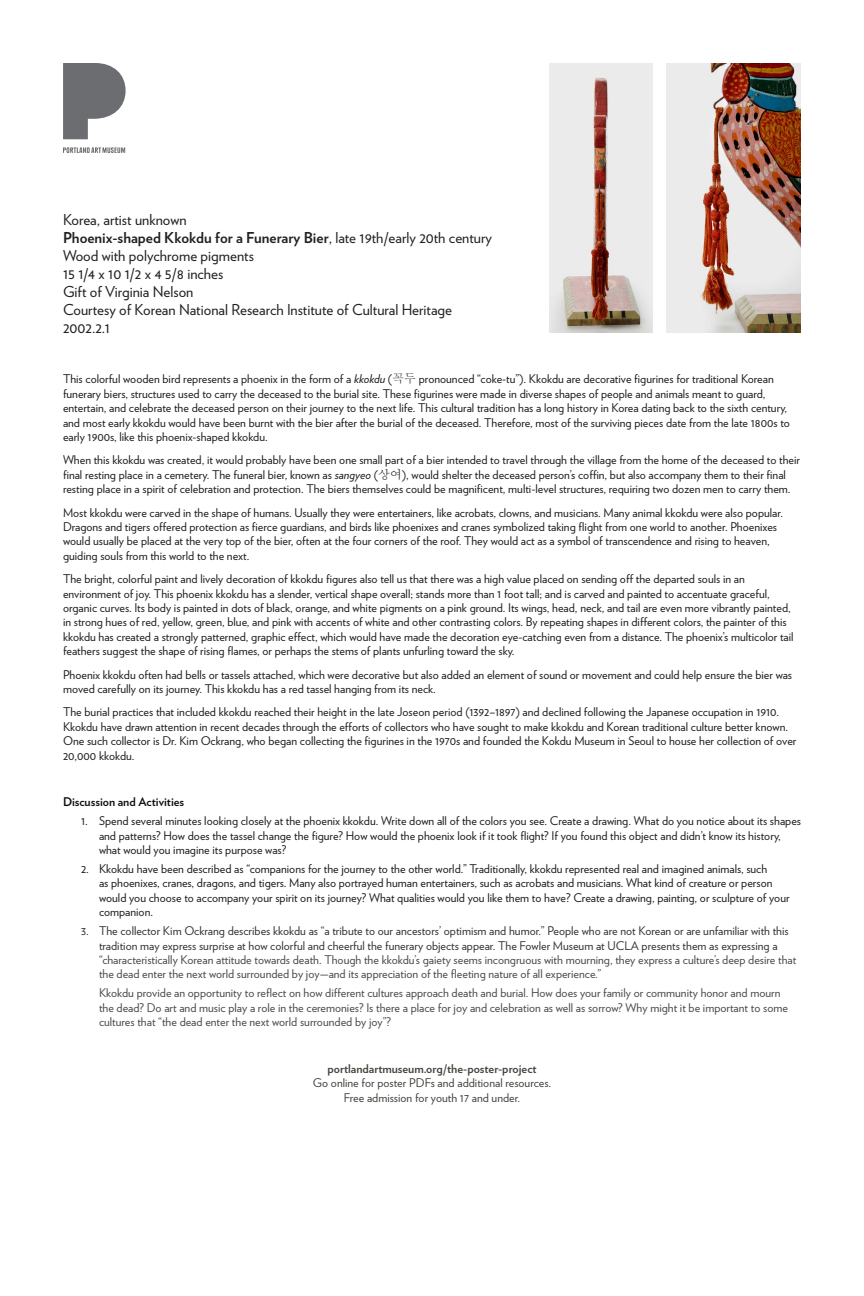
<style>
.page{position:relative;width:864px;height:1296px;background:#fff}
.page>*{position:absolute;margin:0;border:0;box-sizing:border-box;transform-origin:0 0}
.Tombstone{font:15px "Verlag";color:#231f20}
.Tombstone-2{font:700 15px "Verlag";color:#231f20}
.Body{font:12px/14.4px "Verlag";color:#231f20}
.t1{font:12px/14.4px "Verlag";color:#363636}
.numbered_bullets{font:12px/14.4px "Verlag";color:#4c4c51}
.Body-2{font:12px "Verlag";color:#484540}
.Body-3{font:700 12px "Verlag";color:#484540}
.Body-4{font:700 12px "Verlag";color:#111}
.s1{font-weight:400}
.s2{font-style:italic}
.s3{font-family:"Adobe Myungjo Std";font-weight:500;color:#333}
.s4{font-family:"Adobe Myungjo Std";font-weight:500}
.s5{color:#4c4c51}
</style>
<div class="page">
<img style="left:666px;top:63px;width:135px;height:269px">
<img style="left:550px;top:63px;width:102px;height:269px">
<svg style="left:63px;top:147px;width:62px;height:6px"></svg>
<svg style="left:63px;top:63px;width:63px;height:76px"></svg>
<p class="Tombstone" style="left:63px;top:208px;width:125px">Korea, artist unknown</p>
<p class="Tombstone-2" style="left:63px;top:226px;width:431px">Phoenix-shaped Kkokdu for a Funerary Bier<span class="s1">, late 19th/early 20th century</span></p>
<p class="Tombstone" style="left:63px;top:244px;width:192px">Wood with polychrome pigments</p>
<p class="Tombstone" style="left:63px;top:262px;width:162px">15 1/4 x 10 1/2 x 4 5/8 inches</p>
<p class="Tombstone" style="left:63px;top:280px;width:132px">Gift of Virginia Nelson</p>
<p class="Tombstone" style="left:63px;top:298px;width:391px">Courtesy of Korean National Research Institute of Cultural Heritage</p>
<p class="Tombstone" style="left:63px;top:316px;width:48px">2002.2.1</p>
<p class="Body" style="left:63px;top:371px;width:728px">This colorful wooden bird represents a phoenix in the form of a <span class="s2">kkokdu</span> (<span class="s3">꼭두</span> pronounced “coke-tu”). Kkokdu are decorative figurines for traditional Korean funerary biers, structures used to carry the deceased to the burial site. These figurines were made in diverse shapes of people and animals meant to guard, entertain, and celebrate the deceased person on their journey to the next life. This cultural tradition has a long history in Korea dating back to the sixth century, and most early kkokdu would have been burnt with the bier after the burial of the deceased. Therefore, most of the surviving pieces date from the late 1800s to early 1900s, like this phoenix-shaped kkokdu.</p>
<p class="Body" style="left:63px;top:452px;width:739px">When this kkokdu was created, it would probably have been one small part of a bier intended to travel through the village from the home of the deceased to their final resting place in a cemetery. The funeral bier, known as <span class="s2">sangyeo</span> (<span class="s4">상여</span>), would shelter the deceased person’s coffin, but also accompany them to their final resting place in a spirit of celebration and protection. The biers themselves could be magnificent, multi-level structures, requiring two dozen men to carry them.</p>
<p class="Body" style="left:63px;top:504px;width:721px">Most kkokdu were carved in the shape of humans. Usually they were entertainers, like acrobats, clowns, and musicians. Many animal kkokdu were also popular.<br>Dragons and tigers offered protection as fierce guardians, and birds like phoenixes and cranes symbolized taking flight from one world to another. Phoenixes would usually be placed at the very top of the bier, often at the four corners of the roof. They would act as a symbol of transcendence and rising to heaven, guiding souls from this world to the next.</p>
<p class="Body" style="left:63px;top:571px;width:732px">The bright, colorful paint and lively decoration of kkokdu figures also tell us that there was a high value placed on sending off the departed souls in an environment of joy. This phoenix kkokdu has a slender, vertical shape overall; stands more than 1 foot tall; and is carved and painted to accentuate graceful, organic curves. Its body is painted in dots of black, orange, and white pigments on a pink ground. Its wings, head, neck, and tail are even more vibrantly painted, in strong hues of red, yellow, green, blue, and pink with accents of white and other contrasting colors. By repeating shapes in different colors, the painter of this kkokdu has created a strongly patterned, graphic effect, which would have made the decoration eye-catching even from a distance. The phoenix’s multicolor tail feathers suggest the shape of rising flames, or perhaps the stems of plants unfurling toward the sky.</p>
<p class="Body" style="left:63px;top:666px;width:731px">Phoenix kkokdu often had bells or tassels attached, which were decorative but also added an element of sound or movement and could help ensure the bier was moved carefully on its journey. This kkokdu has a red tassel hanging from its neck.</p>
<p class="Body" style="left:63px;top:704px;width:735px">The burial practices that included kkokdu reached their height in the late Joseon period (1392–1897) and declined following the Japanese occupation in 1910.<br>Kkokdu have drawn attention in recent decades through the efforts of collectors who have sought to make kkokdu and Korean traditional culture better known.<br>One such collector is Dr. Kim Ockrang, who began collecting the figurines in the 1970s and founded the Kokdu Museum in Seoul to house her collection of over 20,000 kkokdu.</p>
<p class="Body-4" style="left:63px;top:793px;width:123px">Discussion and Activities</p>
<p class="Body" style="left:99px;top:813px;width:704px;text-indent:-18px">1. Spend several minutes looking closely at the phoenix kkokdu. Write down all of the colors you see. Create a drawing. What do you notice about its shapes and patterns? How does the tassel change the figure? How would the phoenix look if it took flight? If you found this object and didn’t know its history, what would you imagine its purpose was?</p>
<p class="Body" style="left:99px;top:861px;width:692px;text-indent:-18px">2. Kkokdu have been described as “companions for the journey to the other world.” Traditionally, kkokdu represented real and imagined animals, such<br>as phoenixes, cranes, dragons, and tigers. Many also portrayed human entertainers, such as acrobats and musicians. What kind of creature or person would you choose to accompany your spirit on its journey? What qualities would you like them to have? Create a drawing, painting, or sculpture of your companion.</p>
<p class="t1" style="left:99px;top:923px;width:699px;text-indent:-18px">3. The collector Kim Ockrang describes kkokdu as “a tribute to our ancestors’ optimism and humor.” People who are not Korean or are unfamiliar with this tradition may express surprise at how colorful and cheerful the funerary objects appear. The Fowler Museum at UCLA presents them as expressing a <span class="s5">“characteristically Korean attitude towards death. Though the kkokdu’s gaiety seems incongruous with mourning, they express a culture’s deep desire that the dead enter the next world surrounded by joy—and its appreciation of the fleeting nature of all experience.”</span></p>
<p class="numbered_bullets" style="left:99px;top:985px;width:690px">Kkokdu provide an opportunity to reflect on how different cultures approach death and burial. How does your family or community honor and mourn the dead? Do art and music play a role in the ceremonies? Is there a place for joy and celebration as well as sorrow? Why might it be important to some cultures that “the dead enter the next world surrounded by joy”?</p>
<p class="Body-3" style="left:327px;top:1059px;width:211px">portlandartmuseum.org/the-poster-project</p>
<p class="Body-2" style="left:313px;top:1074px;width:240px">Go online for poster PDFs and additional resources.</p>
<p class="Body-2" style="left:344px;top:1088px;width:178px">Free admission for youth 17 and under.</p>
</div>
